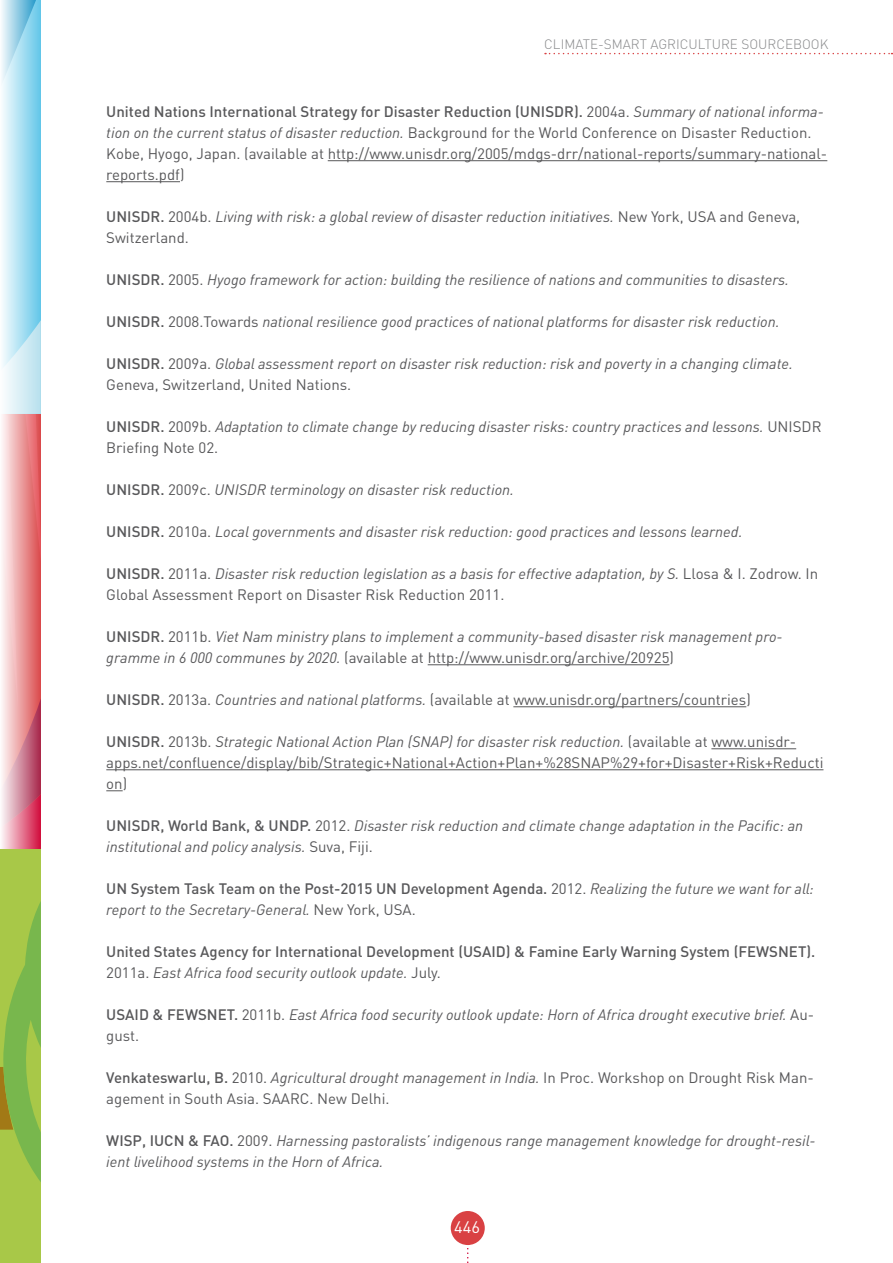
<style>
.page{position:relative;width:893px;height:1263px;background:#fff}
.page>*{position:absolute;margin:0;border:0;box-sizing:border-box;transform-origin:0 0}
.t1{font:16.5px "DIN Pro";color:#fff}
.t2{font:italic 15px/21px "DIN Pro";color:#58585a}
.t3{font:15px/21px "DIN Pro";color:#58585a}
.t4{font:500 15px/21px "DIN Pro";color:#58585a}
.t5{font:300 13.5px "DIN Pro";color:#87888a}
.s1{font-weight:500}
.s2{font-style:italic}
.s3{font-weight:500;font-style:normal}
.s4{font-style:normal}
.s5{font-weight:400}
.s6{font-weight:400;font-style:italic}
</style>
<div class="page">
<svg style="left:467px;top:1248px;width:2px;height:15px"></svg>
<div style="left:451px;top:1211px;width:34px;height:34px;background:#d94143;border-radius:50%"></div>
<div style="left:0;top:849px;width:41px;height:414px;background:#a8c848"></div>
<svg style="left:0;top:901px;width:41px;height:281px"></svg>
<svg style="left:545px;top:53px;width:347px;height:1px"></svg>
<svg style="left:2px;top:0;width:39px;height:849px"></svg>
<hr style="left:328px;top:160px;width:499px;height:1px;background:#58585a">
<hr style="left:106px;top:181px;width:74px;height:1px;background:#58585a">
<hr style="left:428px;top:664px;width:241px;height:1px;background:#58585a">
<hr style="left:513px;top:706px;width:233px;height:1px;background:#58585a">
<hr style="left:711px;top:748px;width:85px;height:1px;background:#58585a">
<hr style="left:106px;top:769px;width:717px;height:1px;background:#58585a">
<svg style="left:106px;top:790px;width:17px;height:1px"></svg>
<p class="t5" style="left:544px;top:35px;width:286px">CLIMATE-SMART AGRICULTURE SOURCEBOOK</p>
<p class="t3" style="left:106px;top:100px;width:722px"><span class="s1">United Nations International Strategy for Disaster Reduction (UNISDR).</span> 2004a. <span class="s2">Summary of national informa&shy;tion on the current status of disaster reduction.</span> Background for the World Conference on Disaster Reduction.<br>Kobe, Hyogo, Japan. (available at http://www.unisdr.org/2005/mdgs-drr/national-reports/summary-national&shy;reports.pdf)</p>
<p class="t2" style="left:106px;top:204px;width:695px"><span class="s3">UNISDR.</span> <span class="s4">2004b.</span> Living with risk: a global review of disaster reduction initiatives. <span class="s4">New York, USA and Geneva,<br>Switzerland.</span></p>
<p class="t2" style="left:106px;top:267px;width:684px"><span class="s3">UNISDR.</span> <span class="s4">2005.</span> Hyogo framework for action: building the resilience of nations and communities to disasters.</p>
<p class="t2" style="left:106px;top:309px;width:675px"><span class="s3">UNISDR.</span> <span class="s4">2008.Towards</span> national resilience good practices of national platforms for disaster risk reduction.</p>
<p class="t2" style="left:106px;top:351px;width:688px"><span class="s3">UNISDR.</span> <span class="s4">2009a.</span> Global assessment report on disaster risk reduction: risk and poverty in a changing climate.<br><span class="s4">Geneva, Switzerland, United Nations.</span></p>
<p class="t2" style="left:106px;top:414px;width:717px"><span class="s3">UNISDR.</span> <span class="s4">2009b.</span> Adaptation to climate change by reducing disaster risks: country practices and lessons. <span class="s4">UNISDR<br>Briefing Note 02.</span></p>
<p class="t2" style="left:106px;top:477px;width:409px"><span class="s3">UNISDR.</span> <span class="s4">2009c.</span> UNISDR terminology on disaster risk reduction.</p>
<p class="t2" style="left:106px;top:519px;width:638px"><span class="s3">UNISDR.</span> <span class="s4">2010a.</span> Local governments and disaster risk reduction: good practices and lessons learned.</p>
<p class="t3" style="left:106px;top:562px;width:713px"><span class="s1">UNISDR.</span> 2011a. <span class="s2">Disaster risk reduction legislation as a basis for effective adaptation, by S.</span> Llosa &amp; I. Zodrow. In<br>Global Assessment Report on Disaster Risk Reduction 2011.</p>
<p class="t2" style="left:106px;top:624px;width:678px"><span class="s3">UNISDR.</span> <span class="s4">2011b.</span> Viet Nam ministry plans to implement a community-based disaster risk management pro&shy;gramme in 6 000 communes by 2020. <span class="s4">(available at http://www.unisdr.org/archive/20925)</span></p>
<p class="t3" style="left:106px;top:688px;width:646px"><span class="s1">UNISDR.</span> 2013a. <span class="s2">Countries and national platforms.</span> (available at www.unisdr.org/partners/countries)</p>
<p class="t3" style="left:106px;top:730px;width:719px"><span class="s1">UNISDR.</span> 2013b. <span class="s2">Strategic National Action Plan (SNAP) for disaster risk reduction.</span> (available at www.unisdr&shy;apps.net/confluence/display/bib/Strategic+National+Action+Plan+%28SNAP%29+for+Disaster+Risk+Reducti on)</p>
<p class="t2" style="left:106px;top:813px;width:698px"><span class="s3">UNISDR, World Bank, &amp; UNDP.</span> <span class="s4">2012.</span> Disaster risk reduction and climate change adaptation in the Pacific: an institutional and policy analysis. <span class="s4">Suva, Fiji.</span></p>
<p class="t2" style="left:106px;top:876px;width:709px"><span class="s3">UN System Task Team on the Post-2015 UN Development Agenda.</span> <span class="s4">2012.</span> Realizing the future we want for all: report to the Secretary-General. <span class="s4">New York, USA.</span></p>
<p class="t4" style="left:106px;top:940px;width:710px">United States Agency for International Development (USAID) &amp; Famine Early Warning System (FEWSNET).<br><span class="s5">2011a.</span> <span class="s6">East Africa food security outlook update.</span> <span class="s5">July.</span></p>
<p class="t2" style="left:106px;top:1002px;width:709px"><span class="s3">USAID &amp; FEWSNET.</span> <span class="s4">2011b.</span> East Africa food security outlook update: Horn of Africa drought executive brief. <span class="s4">Au&shy;gust.</span></p>
<p class="t3" style="left:106px;top:1066px;width:709px"><span class="s1">Venkateswarlu, B.</span> 2010. <span class="s2">Agricultural drought management in India.</span> In Proc. Workshop on Drought Risk Man&shy;agement in South Asia. SAARC. New Delhi.</p>
<p class="t2" style="left:106px;top:1128px;width:711px"><span class="s3">WISP, IUCN &amp; FAO.</span> <span class="s4">2009.</span> Harnessing pastoralists’ indigenous range management knowledge for drought-resil&shy;ient livelihood systems in the Horn of Africa.</p>
<p class="t1" style="left:454px;top:1216px;width:27px">446</p>
</div>
